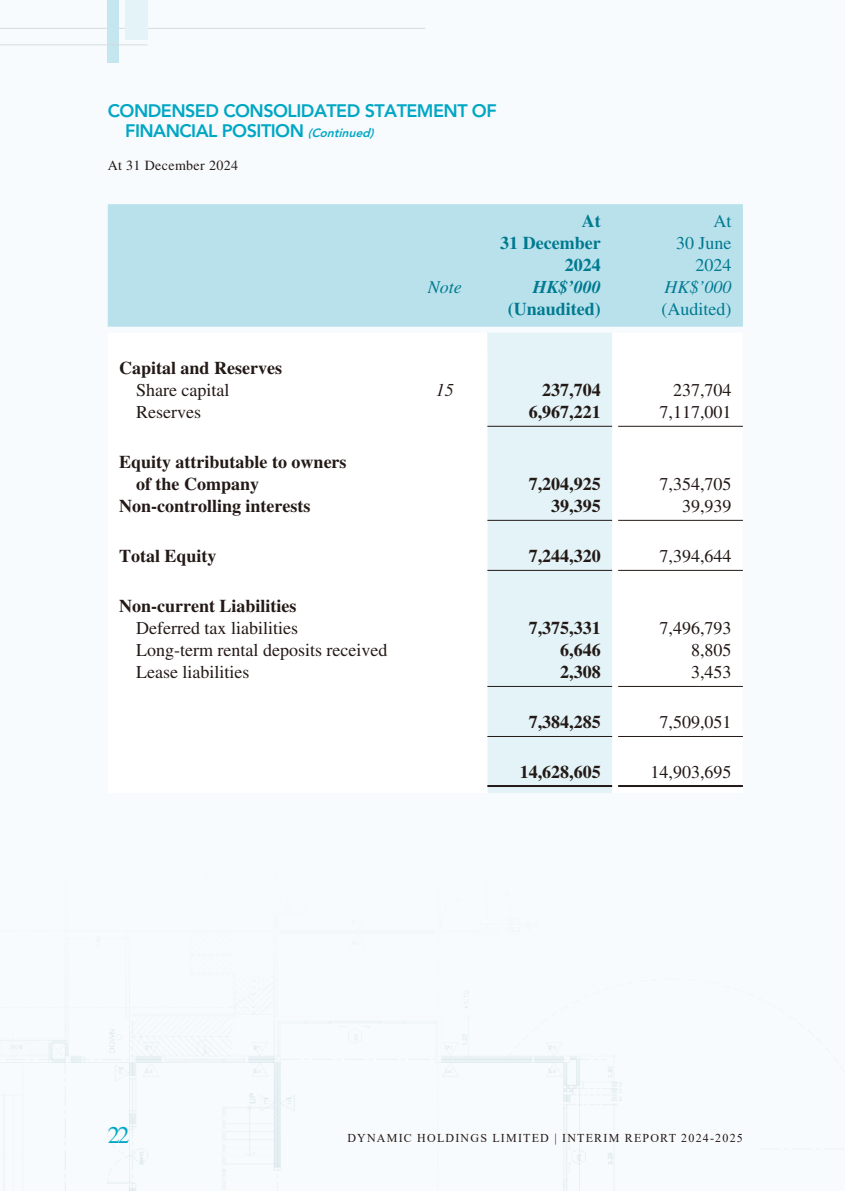
<style>
.page{position:relative;width:845px;height:1191px;background:#fff}
.page>*{position:absolute;margin:0;border:0;box-sizing:border-box;transform-origin:0 0}
.t1{font:24px "Times LT Std";color:#00a7c4}
.t2{font:700 18px/22px "Times LT Std";color:#231916}
.t3{font:18px "Times LT Std";color:#231916}
.t4{font:800 18px/20px "Avenir LT Std";letter-spacing:-.03em;color:#00a7c4}
.t5{font:700 18px/22px "Times LT Std";color:#007a90;text-align:right}
.t6{font:18px/22px "Times LT Std";color:#007a90;text-align:right}
.t7{font:italic 18px "Times LT Std";color:#007a90}
.t8{font:italic 700 18px "Times LT Std";color:#007a90}
.t9{font:italic 18px "Times LT Std";color:#231916}
.t10{font:14px "Times LT Std";letter-spacing:.025em;color:#231916}
.t11{font:12px "Times New Roman";letter-spacing:.1em;color:#231916}
.s1{font-style:italic;font-size:12px}
</style>
<div class="page">
<img style="left:0;top:0;width:845px;height:1191px">
<hr style="left:0;top:28px;width:425px;height:1px;background:#d4dcdf">
<div style="left:125px;top:0;width:22px;height:40px;background:#e3f3f7"></div>
<div style="left:108px;top:0;width:11px;height:62px;background:#c4e6ee"></div>
<hr style="left:0;top:44px;width:147px;height:1px;background:#d4dcdf">
<div style="left:108px;top:204px;width:635px;height:123px;background:#b9e1eb"></div>
<svg style="left:108px;top:333px;width:635px;height:22px"></svg>
<div style="left:487px;top:333px;width:125px;height:22px;background:#e3f3f7"></div>
<svg style="left:108px;top:355px;width:635px;height:438px"></svg>
<hr style="left:487px;top:426px;width:125px;height:1px;background:#231916">
<hr style="left:618px;top:426px;width:125px;height:1px;background:#231916">
<hr style="left:487px;top:520px;width:125px;height:1px;background:#231916">
<hr style="left:618px;top:520px;width:125px;height:1px;background:#231916">
<hr style="left:487px;top:570px;width:125px;height:1px;background:#231916">
<hr style="left:618px;top:570px;width:125px;height:1px;background:#231916">
<hr style="left:487px;top:686px;width:125px;height:1px;background:#231916">
<hr style="left:618px;top:686px;width:125px;height:1px;background:#231916">
<hr style="left:487px;top:736px;width:125px;height:1px;background:#231916">
<hr style="left:618px;top:736px;width:125px;height:1px;background:#231916">
<hr style="left:487px;top:785px;width:125px;height:2px;background:#231916">
<hr style="left:618px;top:785px;width:125px;height:2px;background:#231916">
<p class="t4" style="left:125px;top:101px;width:373px;text-indent:-17px">CONDENSED CONSOLIDATED STATEMENT OF<br>FINANCIAL POSITION <span class="s1">(Continued)</span></p>
<p class="t10" style="left:108px;top:158px;width:132px">At 31 December 2024</p>
<p class="t5" style="left:500px;top:210px;width:102px">At<br>31 December<br>2024</p>
<p class="t6" style="left:676px;top:210px;width:57px">At<br>30 June<br>2024</p>
<p class="t7" style="left:428px;top:277px;width:36px">Note</p>
<p class="t8" style="left:533px;top:276px;width:70px">HK$’000</p>
<p class="t7" style="left:664px;top:277px;width:68px">HK$’000</p>
<p class="t5" style="left:508px;top:298px;width:95px">(Unaudited)</p>
<p class="t6" style="left:661px;top:298px;width:71px">(Audited)</p>
<p class="t2" style="left:119px;top:356px;width:164px">Capital and Reserves</p>
<p class="t3" style="left:136px;top:379px;width:95px">Share capital</p>
<p class="t9" style="left:436px;top:380px;width:19px">15</p>
<p class="t2" style="left:542px;top:378px;width:60px">237,704</p>
<p class="t3" style="left:673px;top:379px;width:60px">237,704</p>
<p class="t3" style="left:136px;top:401px;width:66px">Reserves</p>
<p class="t2" style="left:529px;top:400px;width:73px">6,967,221</p>
<p class="t3" style="left:659px;top:401px;width:73px">7,117,001</p>
<p class="t2" style="left:136px;top:450px;width:212px;text-indent:-17px">Equity attributable to owners of the Company</p>
<p class="t2" style="left:529px;top:472px;width:73px">7,204,925</p>
<p class="t3" style="left:659px;top:473px;width:73px">7,354,705</p>
<p class="t2" style="left:119px;top:494px;width:193px">Non-controlling interests</p>
<p class="t2" style="left:551px;top:494px;width:51px">39,395</p>
<p class="t3" style="left:682px;top:495px;width:51px">39,939</p>
<p class="t2" style="left:119px;top:544px;width:99px">Total Equity</p>
<p class="t2" style="left:529px;top:544px;width:73px">7,244,320</p>
<p class="t3" style="left:659px;top:545px;width:73px">7,394,644</p>
<p class="t2" style="left:119px;top:594px;width:179px">Non-current Liabilities</p>
<p class="t3" style="left:136px;top:617px;width:163px">Deferred tax liabilities</p>
<p class="t2" style="left:529px;top:616px;width:73px">7,375,331</p>
<p class="t3" style="left:659px;top:617px;width:73px">7,496,793</p>
<p class="t3" style="left:136px;top:639px;width:253px">Long-term rental deposits received</p>
<p class="t2" style="left:560px;top:638px;width:42px">6,646</p>
<p class="t3" style="left:691px;top:639px;width:42px">8,805</p>
<p class="t3" style="left:136px;top:661px;width:115px">Lease liabilities</p>
<p class="t2" style="left:560px;top:660px;width:42px">2,308</p>
<p class="t3" style="left:691px;top:661px;width:42px">3,453</p>
<p class="t2" style="left:529px;top:710px;width:73px">7,384,285</p>
<p class="t3" style="left:659px;top:711px;width:73px">7,509,051</p>
<p class="t2" style="left:520px;top:760px;width:82px">14,628,605</p>
<p class="t3" style="left:650px;top:761px;width:82px">14,903,695</p>
<h1 class="t1" style="left:108px;top:1121px;width:23px">22</h1>
<p class="t11" style="left:347px;top:1129px;width:397px">DYNAMIC HOLDINGS LIMITED | INTERIM REPORT 2024-2025</p>
</div>
